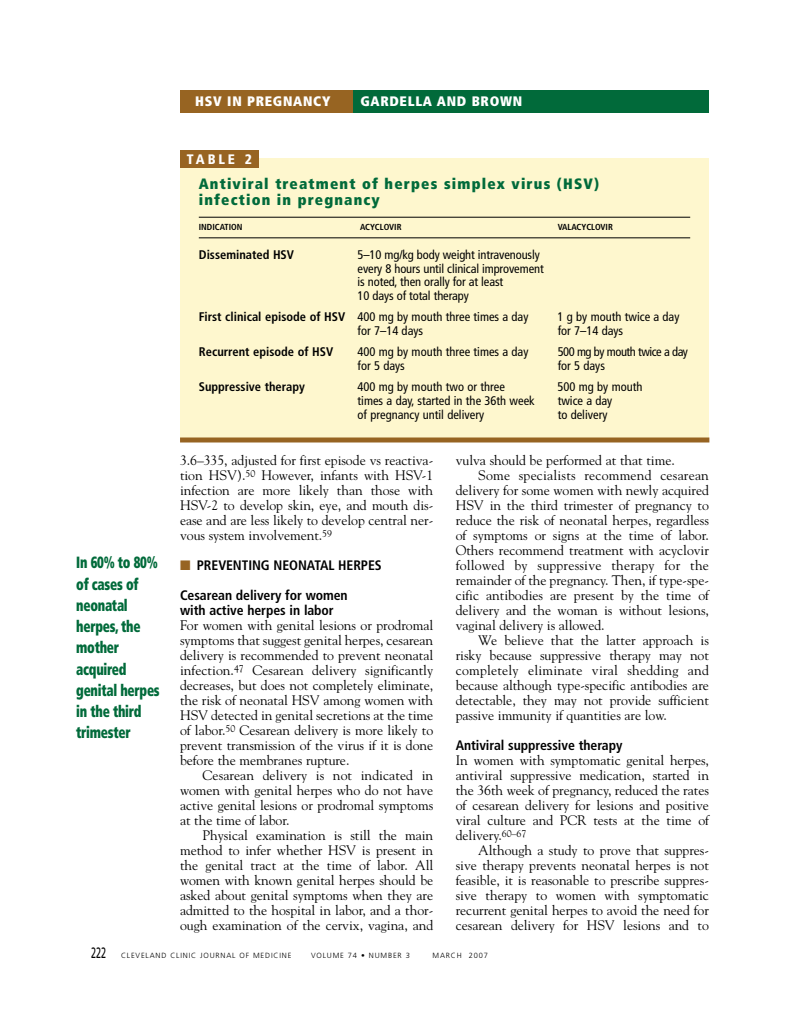
<style>
.page{position:relative;width:799px;height:1035px;background:#fff}
.page>*{position:absolute;margin:0;border:0;box-sizing:border-box;transform-origin:0 0}
.t1{font:900 condensed 16.25px/21.2px "Frutiger";letter-spacing:-.02em;color:#016a3a;scale:.8 1}
.t2{font:900 condensed 15px/16.2px "Frutiger";letter-spacing:.08em;color:#016a3a}
.t3{font:13.75px/15px "Goudy";letter-spacing:-.005em;color:#000;text-align:justify}
.t4{font:13.75px "Goudy";letter-spacing:.015em;color:#000}
.t5{font:700 condensed 13.75px/30px "Frutiger";letter-spacing:-.005em;color:#000}
.t6{font:900 condensed 13.75px "Frutiger";letter-spacing:.05em;color:#fff}
.t7{font:900 condensed 13.75px "Frutiger";letter-spacing:.21em;color:#fff}
.t8{font:condensed 12.5px/13.8px "Frutiger";color:#000}
.t9{font:700 condensed 12.5px "Frutiger";color:#000}
.t10{font:condensed 12.5px "Frutiger";letter-spacing:-.04em;color:#000}
.t11{font:700 condensed 8.75px "Frutiger";color:#000}
.t12{font:300 7.5px "Frutiger";letter-spacing:.11em;color:#000}
.s1{font-weight:700}
.s2{color:#976422}
.s3{font-weight:400;font-size:15px}
</style>
<div class="page">
<div style="left:180px;top:159px;width:529px;height:282px;background:#fef7ce"></div>
<hr style="left:199px;top:217px;width:491px;height:1px;background:#000">
<hr style="left:199px;top:238px;width:491px;height:1px;background:#000">
<div style="left:180px;top:150px;width:79px;height:17px;background:#976422"></div>
<hr style="left:180px;top:438px;width:529px;height:4px;background:#976422">
<div style="left:352px;top:90px;width:356px;height:22px;background:#016a3a"></div>
<div style="left:180px;top:90px;width:172px;height:22px;background:#976422"></div>
<p class="t6" style="left:195px;top:96px;width:137px">HSV IN PREGNANCY</p>
<p class="t6" style="left:360px;top:96px;width:163px">GARDELLA AND BROWN</p>
<p class="t7" style="left:187px;top:154px;width:66px">TABLE 2</p>
<p class="t1" style="left:76px;top:553px;width:106px">In 60% to 80% of cases of neonatal herpes, the mother acquired genital herpes in the third trimester</p>
<p class="t2" style="left:199px;top:177px;width:402px">Antiviral treatment of herpes simplex virus (HSV) infection in pregnancy</p>
<p class="t11" style="left:199px;top:223px;width:45px">INDICATION</p>
<p class="t11" style="left:360px;top:223px;width:43px">ACYCLOVIR</p>
<p class="t11" style="left:558px;top:223px;width:57px">VALACYCLOVIR</p>
<p class="t9" style="left:199px;top:249px;width:97px">Disseminated HSV</p>
<p class="t8" style="left:358px;top:249px;width:188px">5–10 mg/kg body weight intravenously every 8 hours until clinical improvement is noted, then orally for at least<br>10 days of total therapy</p>
<p class="t8" style="left:199px;top:311px;width:331px"><span class="s1">First clinical episode of HSV</span> 400 mg by mouth three times a day</p>
<p class="t8" style="left:557px;top:311px;width:123px">1 g by mouth twice a day</p>
<p class="t8" style="left:358px;top:325px;width:67px">for 7–14 days</p>
<p class="t8" style="left:557px;top:325px;width:67px">for 7–14 days</p>
<p class="t9" style="left:199px;top:347px;width:136px">Recurrent episode of HSV</p>
<p class="t8" style="left:358px;top:346px;width:172px">400 mg by mouth three times a day</p>
<p class="t10" style="left:558px;top:347px;width:132px">500 mg by mouth twice a day</p>
<p class="t8" style="left:358px;top:360px;width:49px">for 5 days</p>
<p class="t8" style="left:557px;top:360px;width:49px">for 5 days</p>
<p class="t9" style="left:199px;top:382px;width:108px">Suppressive therapy</p>
<p class="t8" style="left:358px;top:381px;width:149px">400 mg by mouth two or three</p>
<p class="t8" style="left:557px;top:381px;width:86px">500 mg by mouth</p>
<p class="t8" style="left:358px;top:395px;width:179px">times a day, started in the 36th week</p>
<p class="t8" style="left:557px;top:395px;width:56px">twice a day</p>
<p class="t8" style="left:358px;top:409px;width:128px">of pregnancy until delivery</p>
<p class="t8" style="left:557px;top:409px;width:51px">to delivery</p>
<p class="t3" style="left:180px;top:454px;width:255px">3.6–335, adjusted for first episode vs reactiva&shy;tion HSV).<sup>50</sup> However, infants with HSV-1 infection are more likely than those with HSV-2 to develop skin, eye, and mouth dis&shy;ease and are less likely to develop central ner&shy;vous system involvement.<sup>59</sup></p>
<p class="t5" style="left:180px;top:551px;width:203px"><span class="s2">■</span> PREVENTING NEONATAL HERPES<br>Cesarean delivery for women</p>
<p class="t5" style="left:180px;top:596px;width:155px">with active herpes in labor</p>
<p class="t3" style="left:180px;top:619px;width:255px">For women with genital lesions or prodromal symptoms that suggest genital herpes, cesarean delivery is recommended to prevent neonatal infection.<sup>47</sup> Cesarean delivery significantly decreases, but does not completely eliminate, the risk of neonatal HSV among women with HSV detected in genital secretions at the time of labor.<sup>50</sup> Cesarean delivery is more likely to prevent transmission of the virus if it is done before the membranes rupture.</p>
<p class="t3" style="left:180px;top:769px;width:255px;text-indent:23px">Cesarean delivery is not indicated in women with genital herpes who do not have active genital lesions or prodromal symptoms at the time of labor.</p>
<p class="t3" style="left:180px;top:829px;width:255px;text-indent:23px">Physical examination is still the main method to infer whether HSV is present in the genital tract at the time of labor. All women with known genital herpes should be asked about genital symptoms when they are admitted to the hospital in labor, and a thor&shy;ough examination of the cervix, vagina, and</p>
<p class="t3" style="left:456px;top:454px;width:220px">vulva should be performed at that time.</p>
<p class="t4" style="left:478px;top:470px;width:232px">Some specialists recommend cesarean</p>
<p class="t3" style="left:456px;top:484px;width:255px">delivery for some women with newly acquired</p>
<p class="t3" style="left:456px;top:499px;width:255px">HSV in the third trimester of pregnancy to</p>
<p class="t3" style="left:456px;top:514px;width:255px">reduce the risk of neonatal herpes, regardless</p>
<p class="t3" style="left:456px;top:529px;width:255px">of symptoms or signs at the time of labor.</p>
<p class="t3" style="left:456px;top:544px;width:255px">Others recommend treatment with acyclovir</p>
<p class="t4" style="left:456px;top:560px;width:255px">followed by suppressive therapy for the</p>
<p class="t3" style="left:456px;top:574px;width:255px">remainder of the pregnancy. Then, if type-spe-</p>
<p class="t3" style="left:456px;top:589px;width:255px">cific antibodies are present by the time of</p>
<p class="t3" style="left:456px;top:604px;width:255px">delivery and the woman is without lesions,</p>
<p class="t3" style="left:456px;top:619px;width:150px">vaginal delivery is allowed.</p>
<p class="t3" style="left:478px;top:634px;width:232px">We believe that the latter approach is</p>
<p class="t3" style="left:456px;top:649px;width:255px">risky because suppressive therapy may not</p>
<p class="t4" style="left:456px;top:665px;width:255px">completely eliminate viral shedding and</p>
<p class="t3" style="left:456px;top:679px;width:255px">because although type-specific antibodies are</p>
<p class="t3" style="left:456px;top:694px;width:255px">detectable, they may not provide sufficient</p>
<p class="t3" style="left:456px;top:709px;width:213px">passive immunity if quantities are low.</p>
<p class="t5" style="left:456px;top:731px;width:168px">Antiviral suppressive therapy</p>
<p class="t3" style="left:456px;top:754px;width:255px">In women with symptomatic genital herpes, antiviral suppressive medication, started in the 36th week of pregnancy, reduced the rates of cesarean delivery for lesions and positive viral culture and PCR tests at the time of delivery.<sup>60–67</sup></p>
<p class="t3" style="left:456px;top:844px;width:255px;text-indent:23px">Although a study to prove that suppres&shy;sive therapy prevents neonatal herpes is not feasible, it is reasonable to prescribe suppres&shy;sive therapy to women with symptomatic recurrent genital herpes to avoid the need for cesarean delivery for HSV lesions and to</p>
<p class="t12" style="left:91px;top:952px;width:202px"><span class="s3">222</span> CLEVELAND CLINIC JOURNAL OF MEDICINE</p>
<p class="t12" style="left:311px;top:952px;width:100px">VOLUME 74 • NUMBER 3</p>
<p class="t12" style="left:432px;top:952px;width:57px">MARCH 2007</p>
</div>
